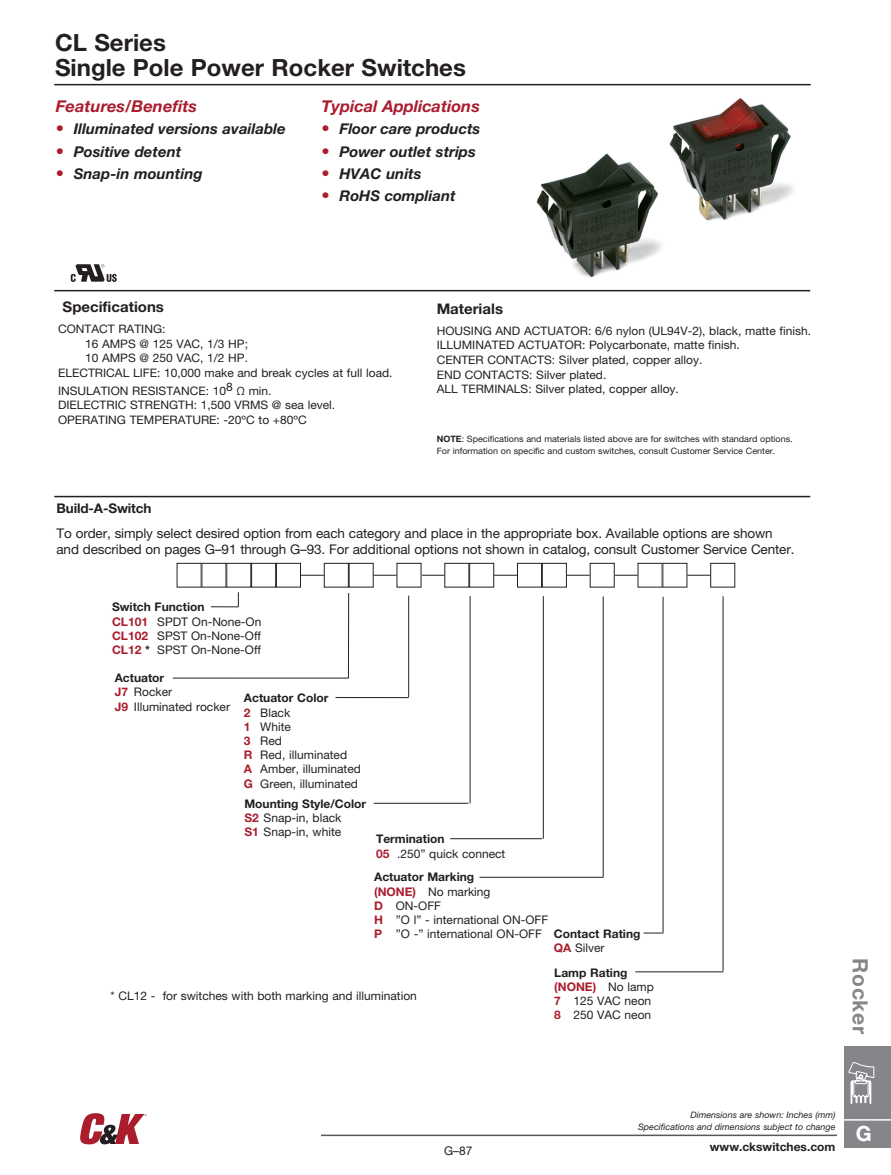
<style>
.page{position:relative;width:891px;height:1175px;background:#fff}
.page>*{position:absolute;margin:0;border:0;box-sizing:border-box;transform-origin:0 0}
.t1{font:700 23.7px/25.2px "Helvetica Neue LT Std";color:#231f20}
.t2{font:700 21px "Helvetica Neue";letter-spacing:.03em;color:#848689}
.t3{font:700 21px "Helvetica Neue";color:#fff}
.t4{font:italic 700 16.35px "Helvetica Neue LT Std";color:#aa1d2d}
.t5{font:italic 700 14.85px "Helvetica Neue LT Std";color:#231f20}
.t6{font:700 14.7px "Helvetica Neue LT Std";color:#231f20}
.t7{font:13.35px/16px "Helvetica Neue LT Std";letter-spacing:-.01em;color:#231f20}
.t8{font:700 13.35px "Helvetica Neue LT Std";letter-spacing:-.01em;color:#231f20}
.t9{font:12px "Helvetica Neue LT Std";color:#231f20}
.t10{font:11.85px/14.2px "Helvetica Neue LT Std";color:#231f20}
.t11{font:700 11.85px/14.2px "Helvetica Neue LT Std";color:#231f20}
.t12{font:11.7px/14.7px "Helvetica Neue LT Std";color:#231f20}
.t13{font:8.85px/11.7px "Helvetica Neue LT Std";color:#231f20}
.t14{font:italic 8.85px/11.9px "Helvetica Neue LT Std";color:#231f20;text-align:right}
.s1{font-style:normal;font-size:16.35px;color:#aa1d2d}
.s2{font-weight:700}
.s3{font-weight:700;color:#aa1d2d}
.s4{color:#aa1d2d}
.s5{font-weight:400}
</style>
<div class="page">
<div style="left:844px;top:1045px;width:47px;height:102px;background:#848689"></div>
<hr style="left:844px;top:1119px;width:47px;height:1px;background:#fff">
<svg style="left:848px;top:1062px;width:27px;height:42px"></svg>
<hr style="left:321px;top:1134px;width:516px;height:2px;background:#57585a">
<svg style="left:80px;top:1113px;width:67px;height:31px"></svg>
<hr style="left:54px;top:84px;width:757px;height:1px;background:#231f20">
<img style="left:669px;top:98px;width:125px;height:123px">
<hr style="left:54px;top:290px;width:756px;height:1px;background:#231f20">
<hr style="left:54px;top:496px;width:756px;height:1px;background:#231f20">
<div style="left:251px;top:563px;width:25px;height:24px;border:1px solid #231f20"></div>
<div style="left:276px;top:563px;width:25px;height:24px;border:1px solid #231f20"></div>
<div style="left:226px;top:563px;width:25px;height:24px;border:1px solid #231f20"></div>
<div style="left:324px;top:563px;width:25px;height:24px;border:1px solid #231f20"></div>
<div style="left:469px;top:563px;width:25px;height:24px;border:1px solid #231f20"></div>
<div style="left:517px;top:563px;width:25px;height:24px;border:1px solid #231f20"></div>
<div style="left:542px;top:563px;width:25px;height:24px;border:1px solid #231f20"></div>
<svg style="left:301px;top:575px;width:23px;height:1px"></svg>
<svg style="left:374px;top:575px;width:23px;height:1px"></svg>
<svg style="left:421px;top:575px;width:23px;height:1px"></svg>
<svg style="left:494px;top:575px;width:23px;height:1px"></svg>
<svg style="left:211px;top:592px;width:28px;height:15px"></svg>
<hr style="left:348px;top:593px;width:1px;height:85px;background:#231f20">
<hr style="left:470px;top:596px;width:1px;height:207px;background:#231f20">
<hr style="left:374px;top:803px;width:94px;height:1px;background:#231f20">
<hr style="left:408px;top:595px;width:1px;height:102px;background:#231f20">
<hr style="left:173px;top:677px;width:176px;height:1px;background:#231f20">
<hr style="left:335px;top:697px;width:74px;height:1px;background:#231f20">
<div style="left:710px;top:563px;width:25px;height:24px;border:1px solid #231f20"></div>
<svg style="left:615px;top:575px;width:23px;height:1px"></svg>
<svg style="left:687px;top:575px;width:23px;height:1px"></svg>
<hr style="left:450px;top:838px;width:92px;height:1px;background:#231f20">
<svg style="left:644px;top:932px;width:19px;height:1px"></svg>
<hr style="left:603px;top:596px;width:1px;height:281px;background:#231f20">
<hr style="left:635px;top:971px;width:88px;height:1px;background:#231f20">
<hr style="left:663px;top:596px;width:1px;height:336px;background:#231f20">
<svg style="left:567px;top:575px;width:23px;height:1px"></svg>
<div style="left:590px;top:563px;width:25px;height:24px;border:1px solid #231f20"></div>
<hr style="left:543px;top:596px;width:1px;height:242px;background:#231f20">
<hr style="left:723px;top:596px;width:1px;height:375px;background:#231f20">
<hr style="left:480px;top:877px;width:123px;height:1px;background:#231f20">
<img style="left:536px;top:153px;width:126px;height:125px">
<svg style="left:71px;top:264px;width:46px;height:18px"></svg>
<h1 class="t1" style="left:55px;top:30px;width:412px">CL Series<br>Single Pole Power Rocker Switches</h1>
<h3 class="t4" style="left:56px;top:96px;width:143px">Features/Benefits</h3>
<p class="t5" style="left:56px;top:120px;width:231px"><span class="s1">•</span> Illuminated versions available</p>
<p class="t5" style="left:56px;top:142px;width:127px"><span class="s1">•</span> Positive detent</p>
<p class="t5" style="left:56px;top:164px;width:148px"><span class="s1">•</span> Snap-in mounting</p>
<h3 class="t4" style="left:322px;top:96px;width:160px">Typical Applications</h3>
<p class="t5" style="left:322px;top:120px;width:160px"><span class="s1">•</span> Floor care products</p>
<p class="t5" style="left:322px;top:142px;width:156px"><span class="s1">•</span> Power outlet strips</p>
<p class="t5" style="left:322px;top:164px;width:102px"><span class="s1">•</span> HVAC units</p>
<p class="t5" style="left:322px;top:187px;width:136px"><span class="s1">•</span> RoHS compliant</p>
<p class="t6" style="left:63px;top:298px;width:103px">Specifications</p>
<p class="t12" style="left:58px;top:321px;width:109px">CONTACT RATING:</p>
<p class="t12" style="left:85px;top:336px;width:165px">16 AMPS @ 125 VAC, 1/3 HP;</p>
<p class="t12" style="left:85px;top:351px;width:165px">10 AMPS @ 250 VAC, 1/2 HP.</p>
<p class="t12" style="left:58px;top:365px;width:336px">ELECTRICAL LIFE: 10,000 make and break cycles at full load.</p>
<p class="t12" style="left:58px;top:383px;width:279px">INSULATION RESISTANCE: 108 Ω min.<br>DIELECTRIC STRENGTH: 1,500 VRMS @ sea level.<br>OPERATING TEMPERATURE: -20ºC to +80ºC</p>
<p class="t6" style="left:437px;top:299px;width:68px">Materials</p>
<p class="t12" style="left:437px;top:323px;width:376px">HOUSING AND ACTUATOR: 6/6 nylon (UL94V-2), black, matte finish.<br>ILLUMINATED ACTUATOR: Polycarbonate, matte finish.<br>CENTER CONTACTS: Silver plated, copper alloy.<br>END CONTACTS: Silver plated.<br>ALL TERMINALS: Silver plated, copper alloy.</p>
<p class="t13" style="left:437px;top:433px;width:358px"><span class="s2">NOTE</span>: Specifications and materials listed above are for switches with standard options.<br>For information on specific and custom switches, consult Customer Service Center.</p>
<p class="t8" style="left:57px;top:500px;width:96px">Build-A-Switch</p>
<p class="t7" style="left:57px;top:525px;width:739px">To order, simply select desired option from each category and place in the appropriate box. Available options are shown and described on pages G–91 through G–93. For additional options not shown in catalog, consult Customer Service Center.</p>
<p class="t10" style="left:112px;top:600px;width:151px"><span class="s2">Switch Function<br></span><span class="s3">CL101</span> SPDT On-None-On<br><span class="s3">CL102</span> SPST On-None-Off<br><span class="s3">CL12</span> <span class="s2">*</span> SPST On-None-Off</p>
<p class="t10" style="left:244px;top:691px;width:118px"><span class="s2">Actuator Color<br></span><span class="s3">2</span> Black<br><span class="s3">1</span> White<br><span class="s3">3</span> Red<br><span class="s3">R</span> Red, illuminated<br><span class="s3">A</span> Amber, illuminated<br><span class="s3">G</span> Green, illuminated</p>
<p class="t10" style="left:115px;top:670px;width:117px"><span class="s2">Actuator<br></span><span class="s3">J7</span> Rocker<br><span class="s3">J9</span> Illuminated rocker</p>
<p class="t10" style="left:244px;top:796px;width:123px"><span class="s2">Mounting Style/Color<br></span><span class="s3">S2</span> Snap-in, black<br><span class="s3">S1</span> Snap-in, white</p>
<p class="t10" style="left:376px;top:832px;width:131px"><span class="s2">Termination<br></span><span class="s3">05</span> .250” quick connect</p>
<p class="t10" style="left:374px;top:870px;width:176px"><span class="s2">Actuator Marking<br></span><span class="s3">(NONE)</span> No marking<br><span class="s3">D</span> ON-OFF<br><span class="s3">H</span> ”O l” - international ON-OFF<br><span class="s3">P</span> ”O -” international ON-OFF</p>
<p class="t11" style="left:554px;top:926px;width:88px">Contact Rating<br><span class="s4">QA</span> <span class="s5">Silver</span></p>
<p class="t10" style="left:110px;top:988px;width:308px">* CL12 - for switches with both marking and illumination</p>
<p class="t10" style="left:554px;top:965px;width:101px"><span class="s2">Lamp Rating </span><span class="s3">(NONE)</span> No lamp<br><span class="s3">7</span> 125 VAC neon<br><span class="s3">8</span> 250 VAC neon</p>
<h2 class="t2" style="left:873px;top:958px;width:77px;rotate:90deg">Rocker</h2>
<p class="t9" style="left:444px;top:1143px;width:30px">G–87</p>
<p class="t14" style="left:638px;top:1108px;width:199px">Dimensions are shown: Inches (mm)<br>Specifications and dimensions subject to change</p>
<p class="t11" style="left:710px;top:1138px;width:127px">www.ckswitches.com</p>
<h2 class="t3" style="left:856px;top:1121px;width:17px">G</h2>
</div>
